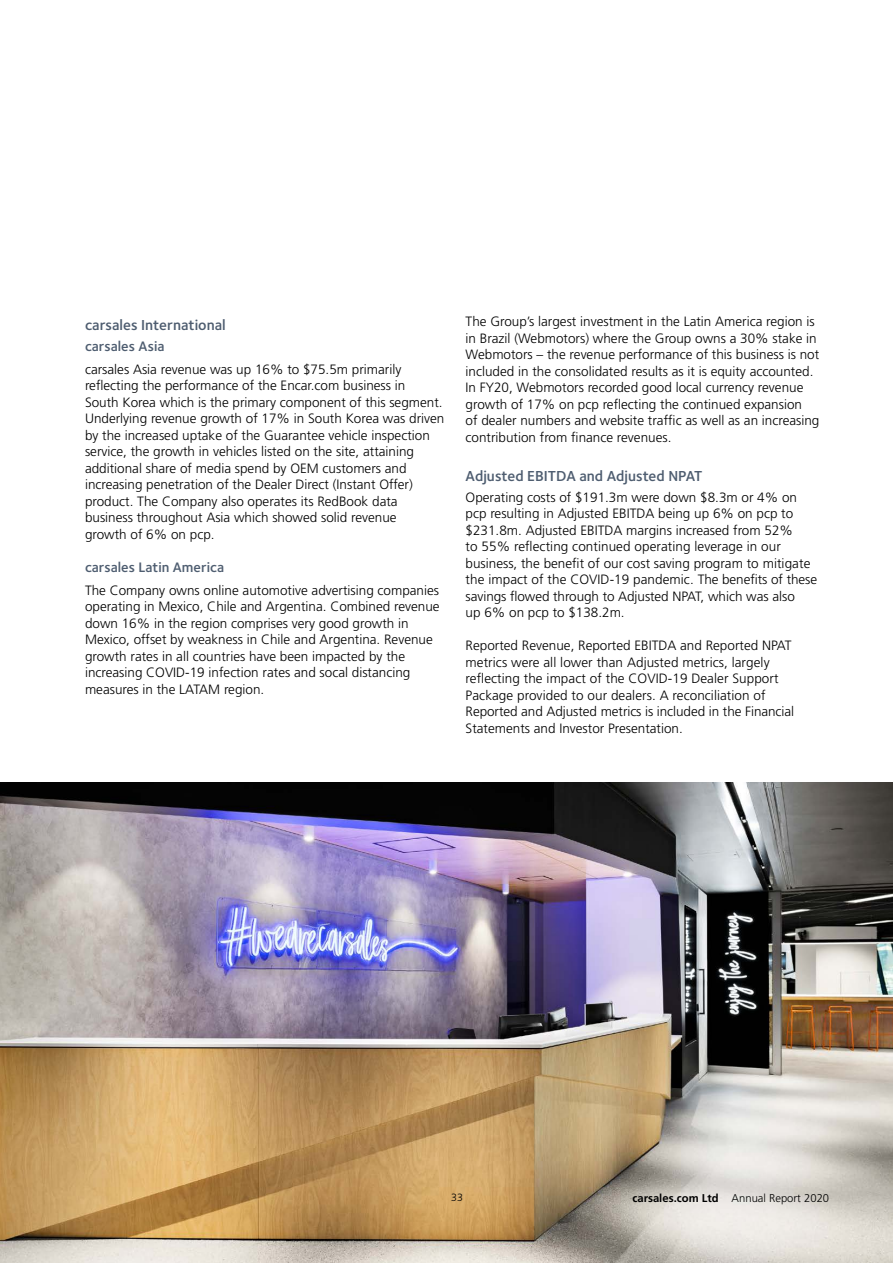
<style>
.page{position:relative;width:893px;height:1263px;background:#fff}
.page>*{position:absolute;margin:0;border:0;box-sizing:border-box;transform-origin:0 0}
.t1{font:600 15px "Foundry Sterling";color:#4e5d70}
.t2{font:600 14.25px "Foundry Sterling";color:#4e5d70}
.t3{font:300 13.5px/16.5px "Frutiger";color:#000}
.t4{font:300 11.25px "Frutiger";color:#000}
.t5{font:300 10.5px "Frutiger";color:#000}
.s1{font-weight:700}
</style>
<div class="page">
<img style="left:0;top:782px;width:893px;height:481px">
<p class="t1" style="left:85px;top:316px;width:142px">carsales International</p>
<p class="t2" style="left:85px;top:338px;width:81px">carsales Asia</p>
<p class="t3" style="left:85px;top:361px;width:361px">carsales Asia revenue was up 16% to $75.5m primarily reflecting the performance of the Encar.com business in<br>South Korea which is the primary component of this segment.<br>Underlying revenue growth of 17% in South Korea was driven by the increased uptake of the Guarantee vehicle inspection service, the growth in vehicles listed on the site, attaining additional share of media spend by OEM customers and increasing penetration of the Dealer Direct (Instant Offer) product. The Company also operates its RedBook data business throughout Asia which showed solid revenue<br>growth of 6% on pcp.</p>
<p class="t2" style="left:85px;top:559px;width:140px">carsales Latin America</p>
<p class="t3" style="left:85px;top:582px;width:356px">The Company owns online automotive advertising companies operating in Mexico, Chile and Argentina. Combined revenue down 16% in the region comprises very good growth in Mexico, offset by weakness in Chile and Argentina. Revenue growth rates in all countries have been impacted by the increasing COVID-19 infection rates and socal distancing measures in the LATAM region.</p>
<p class="t3" style="left:466px;top:313px;width:355px">The Group’s largest investment in the Latin America region is in Brazil (Webmotors) where the Group owns a 30% stake in Webmotors – the revenue performance of this business is not included in the consolidated results as it is equity accounted.<br>In FY20, Webmotors recorded good local currency revenue growth of 17% on pcp reflecting the continued expansion<br>of dealer numbers and website traffic as well as an increasing contribution from finance revenues.</p>
<p class="t1" style="left:466px;top:467px;width:238px">Adjusted EBITDA and Adjusted NPAT</p>
<p class="t3" style="left:466px;top:489px;width:353px">Operating costs of $191.3m were down $8.3m or 4% on pcp resulting in Adjusted EBITDA being up 6% on pcp to $231.8m. Adjusted EBITDA margins increased from 52%<br>to 55% reflecting continued operating leverage in our business, the benefit of our cost saving program to mitigate the impact of the COVID-19 pandemic. The benefits of these savings flowed through to Adjusted NPAT, which was also<br>up 6% on pcp to $138.2m.</p>
<p class="t3" style="left:466px;top:637px;width:330px">Reported Revenue, Reported EBITDA and Reported NPAT metrics were all lower than Adjusted metrics, largely reflecting the impact of the COVID-19 Dealer Support Package provided to our dealers. A reconciliation of Reported and Adjusted metrics is included in the Financial Statements and Investor Presentation.</p>
<p class="t5" style="left:451px;top:1191px;width:13px">33</p>
<p class="t4" style="left:632px;top:1191px;width:198px"><span class="s1">carsales.com Ltd</span> Annual Report 2020</p>
</div>
